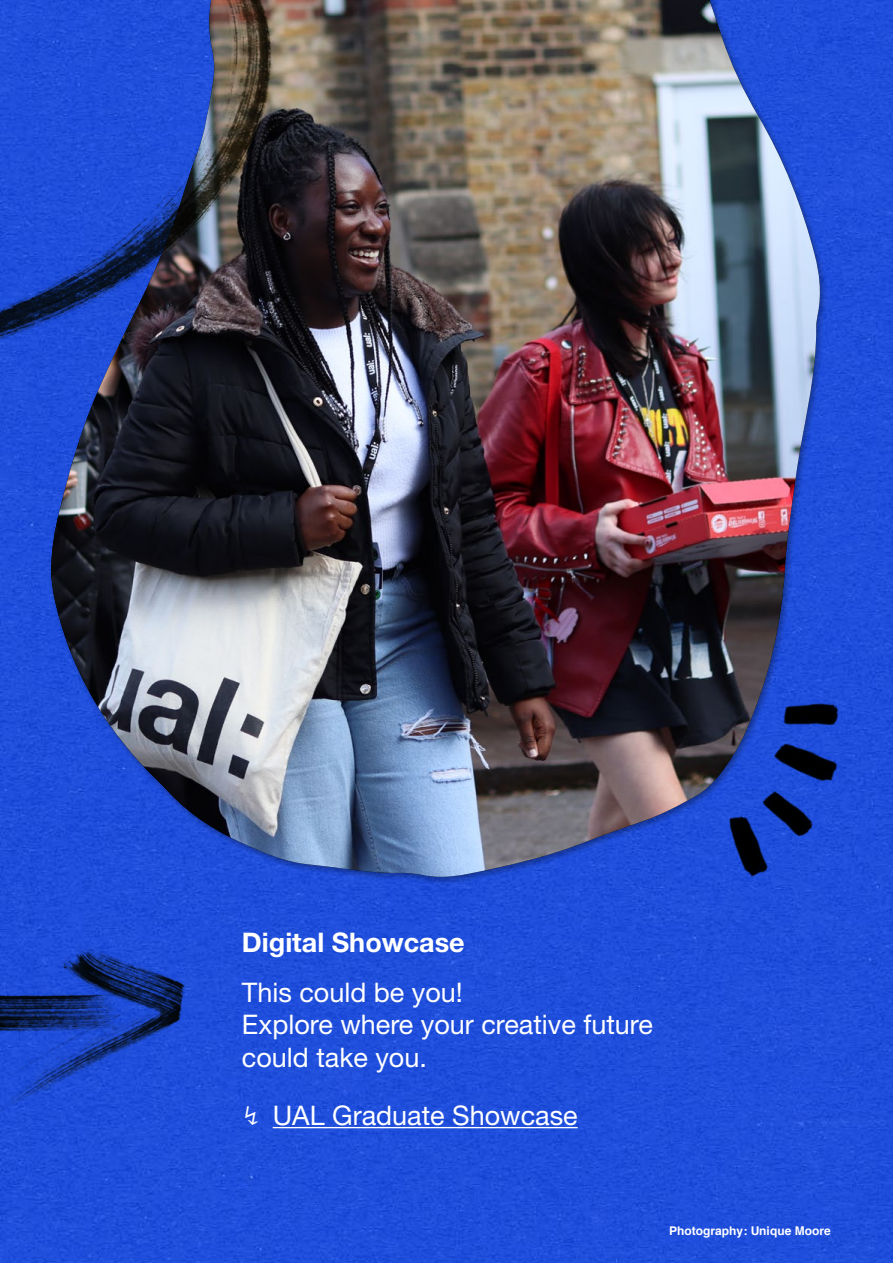
<style>
.page{position:relative;width:893px;height:1263px;background:#1f4edb}
.page>*{position:absolute;margin:0;border:0;box-sizing:border-box;transform-origin:0 0}
.Header_3{font:27px/32.4px "Helvetica Neue LT Pro";color:#fff}
.Header_3-2{font:700 27px "Helvetica Neue LT Pro";color:#fff}
.Captions_Credits{font:700 12px "Helvetica";color:#fff}
</style>
<div class="page">
<img style="left:51px;top:0;width:771px;height:877px">
<hr style="left:273px;top:1127px;width:305px;height:1px;background:#fff">
<img style="left:0;top:0;width:282px;height:402px">
<img style="left:0;top:938px;width:188px;height:174px">
<img style="left:643px;top:640px;width:250px;height:280px">
<p class="Header_3-2" style="left:242px;top:926px;width:224px">Digital Showcase</p>
<p class="Header_3" style="left:242px;top:975px;width:413px">This could be you!<br>Explore where your creative future could take you.</p>
<p class="Header_3" style="left:242px;top:1098px;width:337px">↯ UAL Graduate Showcase</p>
<p class="Captions_Credits" style="left:669px;top:1221px;width:163px">Photography: Unique Moore</p>
</div>
